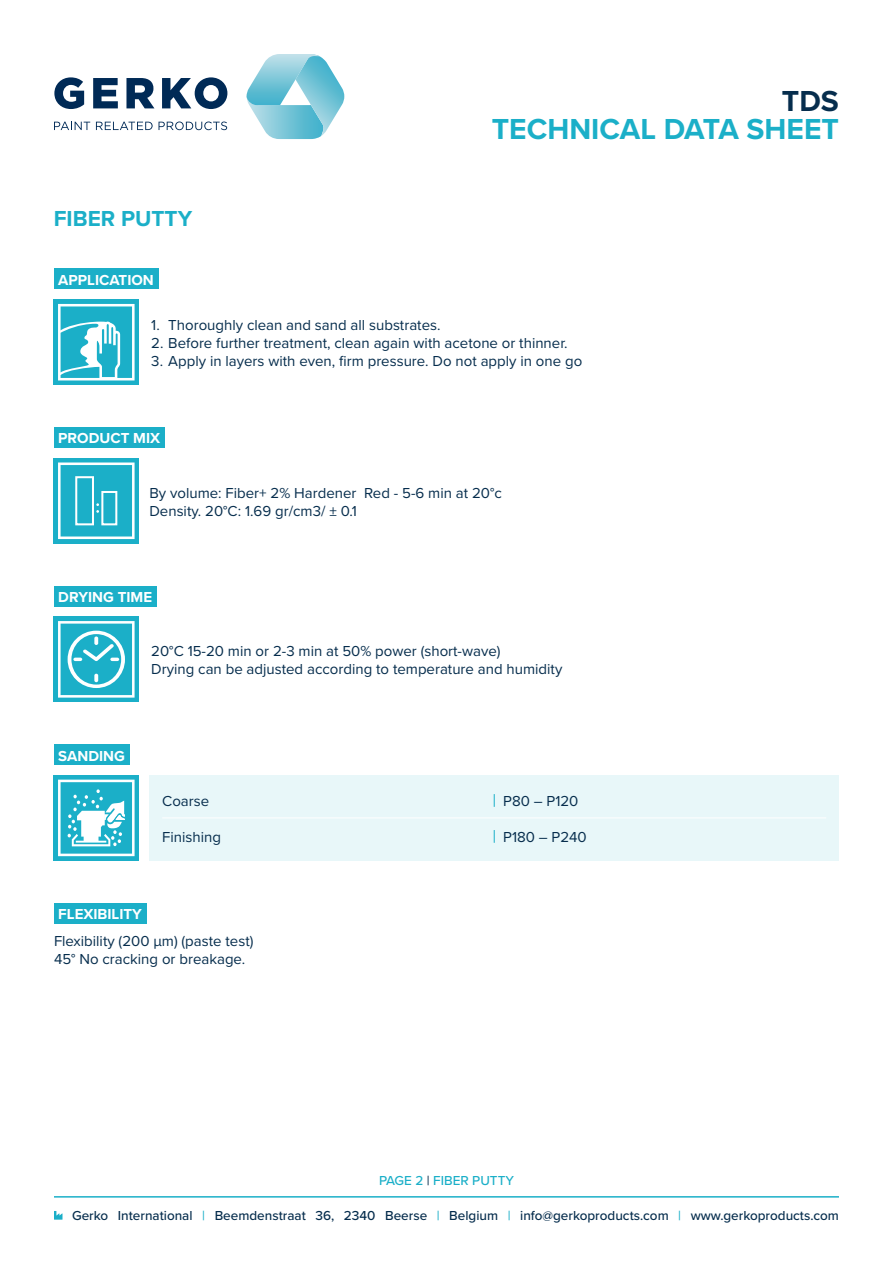
<style>
.page{position:relative;width:893px;height:1263px;background:#fff}
.page>*{position:absolute;margin:0;border:0;box-sizing:border-box;transform-origin:0 0}
.t1{font:700 30px "Proxima Nova";color:#1bafc8}
.t2{font:700 30px "Proxima Nova";color:#062d4d}
.t3{font:700 22.5px "Proxima Nova";color:#1bafc8}
.Alineastijl{font:15px "Proxima Nova";color:#062d4d}
.t4{font:700 15px "Proxima Nova";color:#fff}
.t5{font:500 13.5px "Proxima Nova";color:#062d4d}
.t6{font:500 13.5px "Proxima Nova";color:#1bafc8}
.s1{color:#062d4d}
.s2{color:#1bafc8}
</style>
<div class="page">
<div style="left:54px;top:744px;width:75px;height:21px;background:#1bafc8"></div>
<div style="left:149px;top:775px;width:690px;height:85px;background:#e8f7f9"></div>
<hr style="left:162px;top:817px;width:664px;height:1px;background:#fff">
<svg style="left:494px;top:830px;width:1px;height:13px"></svg>
<svg style="left:494px;top:794px;width:1px;height:13px"></svg>
<div style="left:54px;top:775px;width:85px;height:85px;background:#1bafc8"></div>
<svg style="left:58px;top:780px;width:77px;height:76px"></svg>
<div style="left:54px;top:269px;width:104px;height:20px;background:#1bafc8"></div>
<div style="left:54px;top:427px;width:111px;height:21px;background:#1bafc8"></div>
<div style="left:54px;top:586px;width:103px;height:20px;background:#1bafc8"></div>
<div style="left:54px;top:300px;width:85px;height:85px;background:#1bafc8"></div>
<svg style="left:58px;top:304px;width:77px;height:76px"></svg>
<div style="left:54px;top:458px;width:85px;height:85px;background:#1bafc8"></div>
<svg style="left:58px;top:462px;width:77px;height:77px"></svg>
<div style="left:54px;top:617px;width:85px;height:85px;background:#1bafc8"></div>
<svg style="left:58px;top:621px;width:77px;height:77px"></svg>
<div style="left:54px;top:903px;width:92px;height:20px;background:#1bafc8"></div>
<svg style="left:54px;top:122px;width:36px;height:8px"></svg>
<svg style="left:96px;top:122px;width:57px;height:8px"></svg>
<svg style="left:159px;top:122px;width:68px;height:8px"></svg>
<svg style="left:54px;top:77px;width:30px;height:32px"></svg>
<svg style="left:93px;top:78px;width:25px;height:30px"></svg>
<svg style="left:126px;top:78px;width:28px;height:30px"></svg>
<svg style="left:162px;top:77px;width:65px;height:32px"></svg>
<svg style="left:246px;top:54px;width:98px;height:85px"></svg>
<svg style="left:54px;top:1211px;width:8px;height:8px"></svg>
<hr style="left:54px;top:1196px;width:785px;height:1px;background:#1bafc8">
<p class="t3" style="left:54px;top:202px;width:140px">FIBER PUTTY</p>
<p class="t4" style="left:58px;top:269px;width:97px">APPLICATION</p>
<p class="t2" style="left:782px;top:78px;width:58px">TDS</p>
<p class="t1" style="left:492px;top:107px;width:349px">TECHNICAL DATA SHEET</p>
<p class="Alineastijl" style="left:151px;top:314px;width:291px">1. Thoroughly clean and sand all substrates.</p>
<p class="Alineastijl" style="left:151px;top:332px;width:418px">2. Before further treatment, clean again with acetone or thinner.</p>
<p class="Alineastijl" style="left:151px;top:350px;width:432px">3. Apply in layers with even, firm pressure. Do not apply in one go</p>
<p class="t4" style="left:58px;top:427px;width:104px">PRODUCT MIX</p>
<p class="Alineastijl" style="left:149px;top:481px;width:354px">By volume: Fiber+ 2% Hardener Red - 5-6 min at 20°c</p>
<p class="Alineastijl" style="left:149px;top:499px;width:209px">Density. 20°C: 1.69 gr/cm3/ ± 0.1</p>
<p class="t4" style="left:58px;top:586px;width:95px">DRYING TIME</p>
<p class="Alineastijl" style="left:151px;top:640px;width:351px">20°C 15-20 min or 2-3 min at 50% power (short-wave)</p>
<p class="Alineastijl" style="left:151px;top:658px;width:413px">Drying can be adjusted according to temperature and humidity</p>
<p class="t4" style="left:58px;top:744px;width:68px">SANDING</p>
<p class="Alineastijl" style="left:162px;top:790px;width:48px">Coarse</p>
<p class="Alineastijl" style="left:162px;top:826px;width:60px">Finishing</p>
<p class="t4" style="left:58px;top:903px;width:85px">FLEXIBILITY</p>
<p class="Alineastijl" style="left:503px;top:790px;width:77px">P80 – P120</p>
<p class="Alineastijl" style="left:503px;top:826px;width:85px">P180 – P240</p>
<p class="Alineastijl" style="left:54px;top:929px;width:201px">Flexibility (200 µm) (paste test)</p>
<p class="Alineastijl" style="left:54px;top:947px;width:193px">45° No cracking or breakage.</p>
<p class="t6" style="left:379px;top:1170px;width:136px">PAGE 2 <span class="s1">|</span> FIBER PUTTY</p>
<p class="t5" style="left:72px;top:1205px;width:768px">Gerko International <span class="s2">|</span> Beemdenstraat 36, 2340 Beerse <span class="s2">|</span> Belgium <span class="s2">|</span> info@gerkoproducts.com <span class="s2">|</span> www.gerkoproducts.com</p>
</div>
